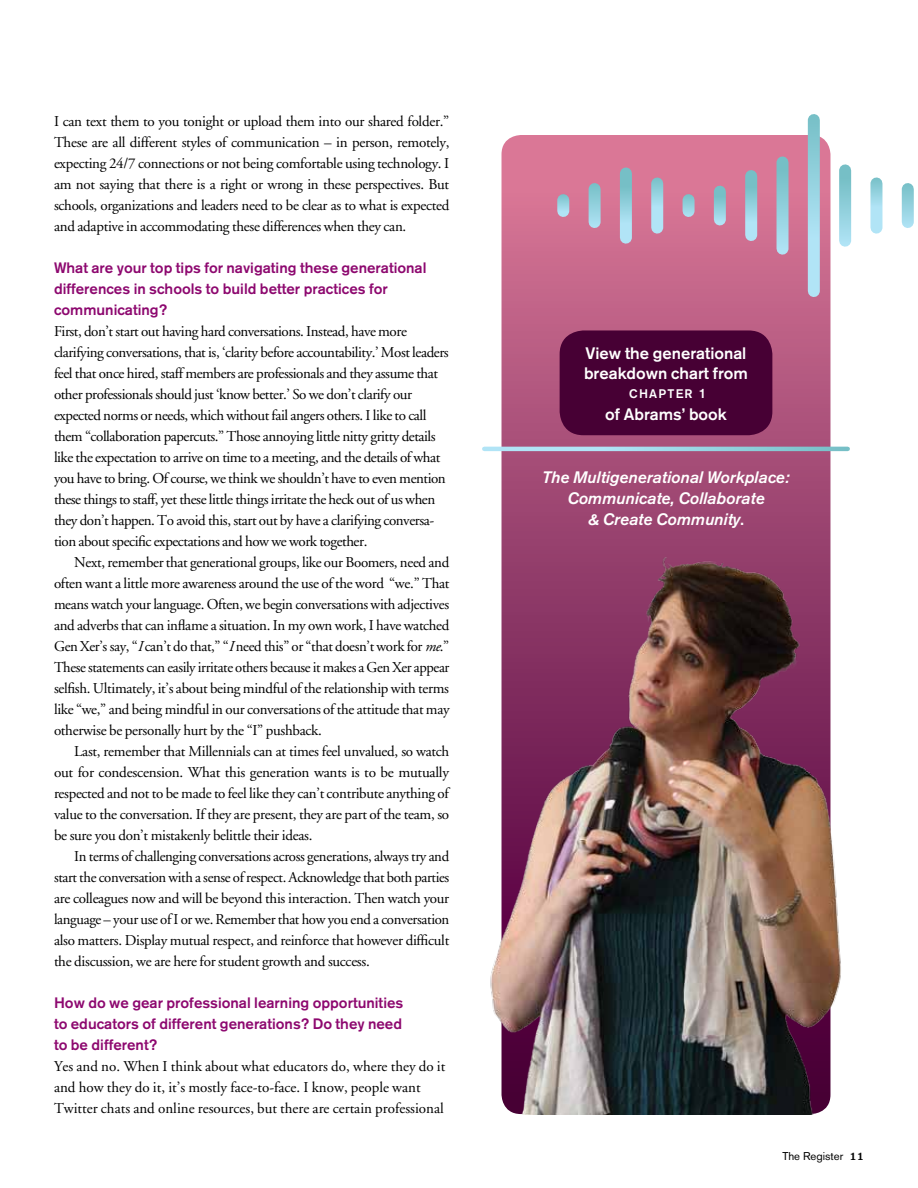
<style>
.page{position:relative;width:918px;height:1188px;background:#fff}
.page>*{position:absolute;margin:0;border:0;box-sizing:border-box;transform-origin:0 0}
.t1{font:italic 500 16.5px/21px "Akzidenz Grotesk BE";color:#fff;text-align:center}
.t2{font:500 16.5px/19.5px "Akzidenz Grotesk BE";color:#fff}
.body_copy{font:15px/21px "Adobe Garamond";letter-spacing:-.03em;color:#000;text-align:justify}
.body_copy-2{font:500 15px/21px "Akzidenz Grotesk BE";color:#8d086f}
.body_copy-3{font:15px/21px "Adobe Garamond";color:#000}
.t3{font:500 12.3px "Akzidenz Grotesk BE";letter-spacing:.1em;color:#fff}
.t4{font:11.25px "Akzidenz Grotesk BE";color:#000}
.s1{font-style:italic}
.s2{font-size:13.5px}
.s3{font-style:normal}
.s4{font-family:"Clarendon";font-size:12px}
</style>
<div class="page">
<svg style="left:502px;top:135px;width:328px;height:416px;background:#ba5f85"></svg>
<div style="left:560px;top:330px;width:212px;height:105px;background:#470034;border-radius:24px"></div>
<img style="left:490px;top:551px;width:351px;height:563px">
<svg style="left:484px;top:447px;width:364px;height:4px"></svg>
<svg style="left:589px;top:189px;width:12px;height:33px"></svg>
<svg style="left:902px;top:189px;width:12px;height:33px"></svg>
<svg style="left:620px;top:173px;width:12px;height:65px"></svg>
<svg style="left:651px;top:183px;width:12px;height:45px"></svg>
<svg style="left:870px;top:183px;width:12px;height:45px"></svg>
<div style="left:683px;top:200px;width:12px;height:11px;background:#92d1dd"></div>
<svg style="left:557px;top:200px;width:12px;height:11px"></svg>
<svg style="left:714px;top:192px;width:12px;height:28px"></svg>
<svg style="left:745px;top:176px;width:12px;height:59px"></svg>
<svg style="left:777px;top:162px;width:12px;height:87px"></svg>
<svg style="left:808px;top:120px;width:12px;height:171px;background:#9dd6e4"></svg>
<svg style="left:839px;top:170px;width:12px;height:71px"></svg>
<p class="body_copy" style="left:54px;top:111px;width:397px">I can text them to you tonight or upload them into our shared folder.” These are all different styles of communication – in person, remotely, expecting 24/7 connections or not being comfortable using technology. I am not saying that there is a right or wrong in these perspectives. But schools, organizations and leaders need to be clear as to what is expected and adaptive in accommodating these differences when they can.</p>
<p class="body_copy-2" style="left:54px;top:257px;width:374px">What are your top tips for navigating these generational differences in schools to build better practices for communicating?</p>
<p class="body_copy" style="left:54px;top:321px;width:396px;text-align:left">First, don’t start out having hard conversations. Instead, have more clarifying conversations, that is, ‘clarity before accountability.’ Most leaders feel that once hired, staff members are professionals and they assume that other professionals should just ‘know better.’ So we don’t clarify our expected norms or needs, which without fail angers others. I like to call them “collaboration papercuts.” Those annoying little nitty gritty details like the expectation to arrive on time to a meeting, and the details of what you have to bring. Of course, we think we shouldn’t have to even mention these things to staff, yet these little things irritate the heck out of us when they don’t happen. To avoid this, start out by have a clarifying conversa&shy;tion about specific expectations and how we work together.</p>
<p class="body_copy" style="left:54px;top:552px;width:397px;text-indent:20px">Next, remember that generational groups, like our Boomers, need and often want a little more awareness around the use of the word “we.” That means watch your language. Often, we begin conversations with adjectives and adverbs that can inflame a situation. In my own work, I have watched Gen Xer’s say, “<span class="s1">I</span> can’t do that,” “<span class="s1">I</span> need this” or “that doesn’t work for <span class="s1">me</span>.” These statements can easily irritate others because it makes a Gen Xer appear selfish. Ultimately, it’s about being mindful of the relationship with terms like “we,” and being mindful in our conversations of the attitude that may otherwise be personally hurt by the “I” pushback.</p>
<p class="body_copy" style="left:54px;top:741px;width:397px;text-indent:20px">Last, remember that Millennials can at times feel unvalued, so watch out for condescension. What this generation wants is to be mutually respected and not to be made to feel like they can’t contribute anything of value to the conversation. If they are present, they are part of the team, so be sure you don’t mistakenly belittle their ideas.</p>
<p class="body_copy" style="left:54px;top:846px;width:397px;text-indent:20px">In terms of challenging conversations across generations, always try and start the conversation with a sense of respect. Acknowledge that both parties are colleagues now and will be beyond this interaction. Then watch your language – your use of I or we. Remember that how you end a conversation also matters. Display mutual respect, and reinforce that however difficult the discussion, we are here for student growth and success.</p>
<p class="body_copy-2" style="left:54px;top:992px;width:351px;text-align:justify">How do we gear professional learning opportunities to educators of different generations? Do they need to be different?</p>
<p class="body_copy-3" style="left:54px;top:1056px;width:393px">Yes and no. When I think about what educators do, where they do it and how they do it, it’s mostly face-to-face. I know, people want<br>Twitter chats and online resources, but there are certain professional</p>
<p class="t2" style="left:584px;top:343px;width:165px">View the generational breakdown chart from</p>
<p class="t3" style="left:629px;top:386px;width:79px">CHAPTER <span class="s2">1</span></p>
<p class="t2" style="left:605px;top:404px;width:123px">of Abrams’ book</p>
<p class="t1" style="left:542px;top:467px;width:249px">The Multigenerational Workplace:<br>Communicate, Collaborate<br>&amp; Create Community<span class="s3">.</span></p>
<p class="t4" style="left:783px;top:1149px;width:83px">The Register <span class="s4">11</span></p>
</div>
